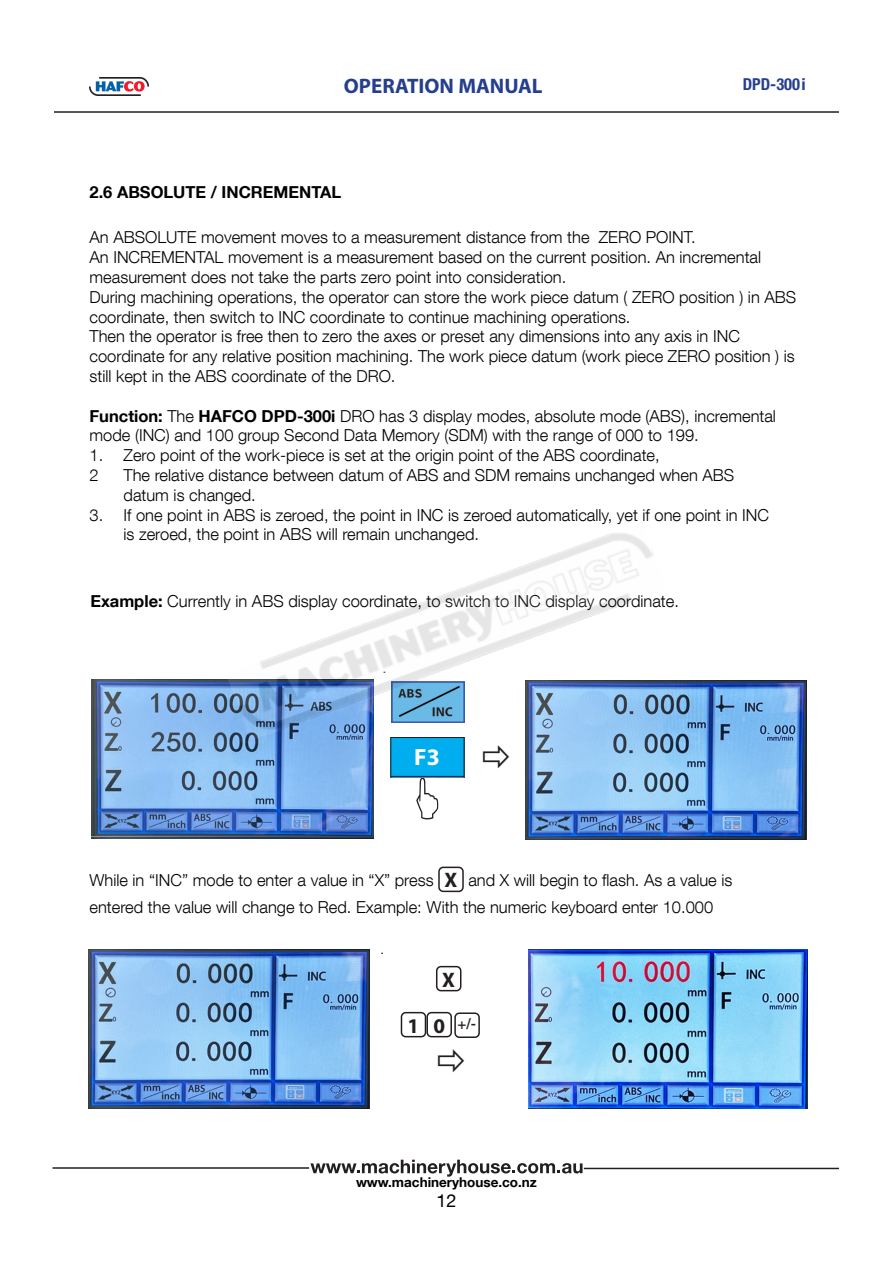
<style>
.page{position:relative;width:893px;height:1263px;background:#fff}
.page>*{position:absolute;margin:0;border:0;box-sizing:border-box;transform-origin:0 0}
.t1{font:700 23.7px "Myriad Pro";color:#fff}
.t2{font:700 21px "Myriad Pro";color:#253f8e}
.t3{font:700 21px "Myriad Pro";color:#231f20}
.t4{font:18px "Helvetica Neue LT Com";color:#000}
.t5{font:300 16.5px/19.8px "Helvetica Neue LT Com";color:#000}
.t6{font:700 16.5px "Helvetica Neue LT Com";color:#000}
.t7{font:700 condensed 16.5px "Helvetica Neue LT Std";color:#253f8e}
.t8{font:500 condensed 15px "Helvetica Neue LT Std";color:#231f20}
.t9{font:700 13.5px "Helvetica Neue LT Com";color:#000}
.s1{font-family:"Helvetica Neue LT Com";font-stretch:normal}
.s2{font-weight:700}
.s3{font-family:"Myriad Pro";font-weight:700;font-size:21px;color:#231f20}
.s4{font-family:"Myriad Pro";font-weight:700;font-stretch:normal;font-size:21px}
</style>
<div class="page">
<hr style="left:54px;top:111px;width:785px;height:2px;background:#231f20">
<img style="left:89px;top:77px;width:59px;height:18px">
<svg style="left:310px;top:1160px;width:272px;height:16px"></svg>
<hr style="left:53px;top:1167px;width:256px;height:2px;background:#231f20">
<hr style="left:584px;top:1168px;width:255px;height:1px;background:#231f20">
<img style="left:92px;top:680px;width:281px;height:159px">
<img style="left:525px;top:680px;width:281px;height:159px">
<div style="left:391px;top:737px;width:73px;height:39px;background:#00aeef"></div>
<div style="left:390px;top:737px;width:75px;height:40px;border:1px solid #231f20"></div>
<div style="left:438px;top:867px;width:26px;height:25px;border:2px solid #231f20;border-radius:4px"></div>
<img style="left:89px;top:950px;width:281px;height:159px">
<img style="left:528px;top:950px;width:280px;height:159px">
<div style="left:436px;top:966px;width:25px;height:25px;border:2px solid #231f20;border-radius:4px"></div>
<div style="left:401px;top:1012px;width:25px;height:25px;border:2px solid #231f20;border-radius:4px"></div>
<div style="left:426px;top:1012px;width:26px;height:25px;border:2px solid #231f20;border-radius:4px"></div>
<div style="left:454px;top:1012px;width:26px;height:26px;border:2px solid #231f20;border-radius:4px"></div>
<img style="left:227px;top:532px;width:439px;height:208px">
<svg style="left:416px;top:777px;width:22px;height:1px"></svg>
<p class="t2" style="left:344px;top:73px;width:200px">OPERATION MANUAL</p>
<p class="t7" style="left:743px;top:74px;width:65px">DPD-300<span class="s1">i</span></p>
<p class="t6" style="left:90px;top:182px;width:253px">2.6 ABSOLUTE / INCREMENTAL</p>
<p class="t5" style="left:90px;top:227px;width:708px">An ABSOLUTE movement moves to a measurement distance from the ZERO POINT.<br>An INCREMENTAL movement is a measurement based on the current position. An incremental measurement does not take the parts zero point into consideration.<br>During machining operations, the operator can store the work piece datum ( ZERO position ) in ABS coordinate, then switch to INC coordinate to continue machining operations.<br>Then the operator is free then to zero the axes or preset any dimensions into any axis in INC coordinate for any relative position machining. The work piece datum (work piece ZERO position ) is still kept in the ABS coordinate of the DRO.</p>
<p class="t5" style="left:90px;top:406px;width:688px"><span class="s2">Function:</span> The <span class="s2">HAFCO DPD-300i</span> DRO has 3 display modes, absolute mode (ABS), incremental mode (INC) and 100 group Second Data Memory (SDM) with the range of 000 to 199.</p>
<p class="t5" style="left:90px;top:445px;width:572px">1. Zero point of the work-piece is set at the origin point of the ABS coordinate,<br>2</p>
<p class="t5" style="left:124px;top:465px;width:612px">The relative distance between datum of ABS and SDM remains unchanged when ABS datum is changed.</p>
<p class="t5" style="left:124px;top:505px;width:647px;text-indent:-34px">3. If one point in ABS is zeroed, the point in INC is zeroed automatically, yet if one point in INC is zeroed, the point in ABS will remain unchanged.</p>
<p class="t5" style="left:90px;top:591px;width:590px"><span class="s2">Example:</span> Currently in ABS display coordinate, to switch to INC display coordinate.</p>
<h1 class="t1" style="left:414px;top:741px;width:27px">F3</h1>
<p class="t5" style="left:90px;top:866px;width:644px;line-height:27px">While in “INC” mode to enter a value in “X” press <span class="s3">X</span> and X will begin to flash. As a value is entered the value will change to Red. Example: With the numeric keyboard enter 10.000</p>
<p class="t3" style="left:442px;top:966px;width:14px">X</p>
<p class="t8" style="left:408px;top:1015px;width:70px"><span class="s4">1 0</span> +/-</p>
<p class="t9" style="left:356px;top:1173px;width:182px">www.machineryhouse.co.nz</p>
<p class="t4" style="left:436px;top:1189px;width:22px">12</p>
</div>
